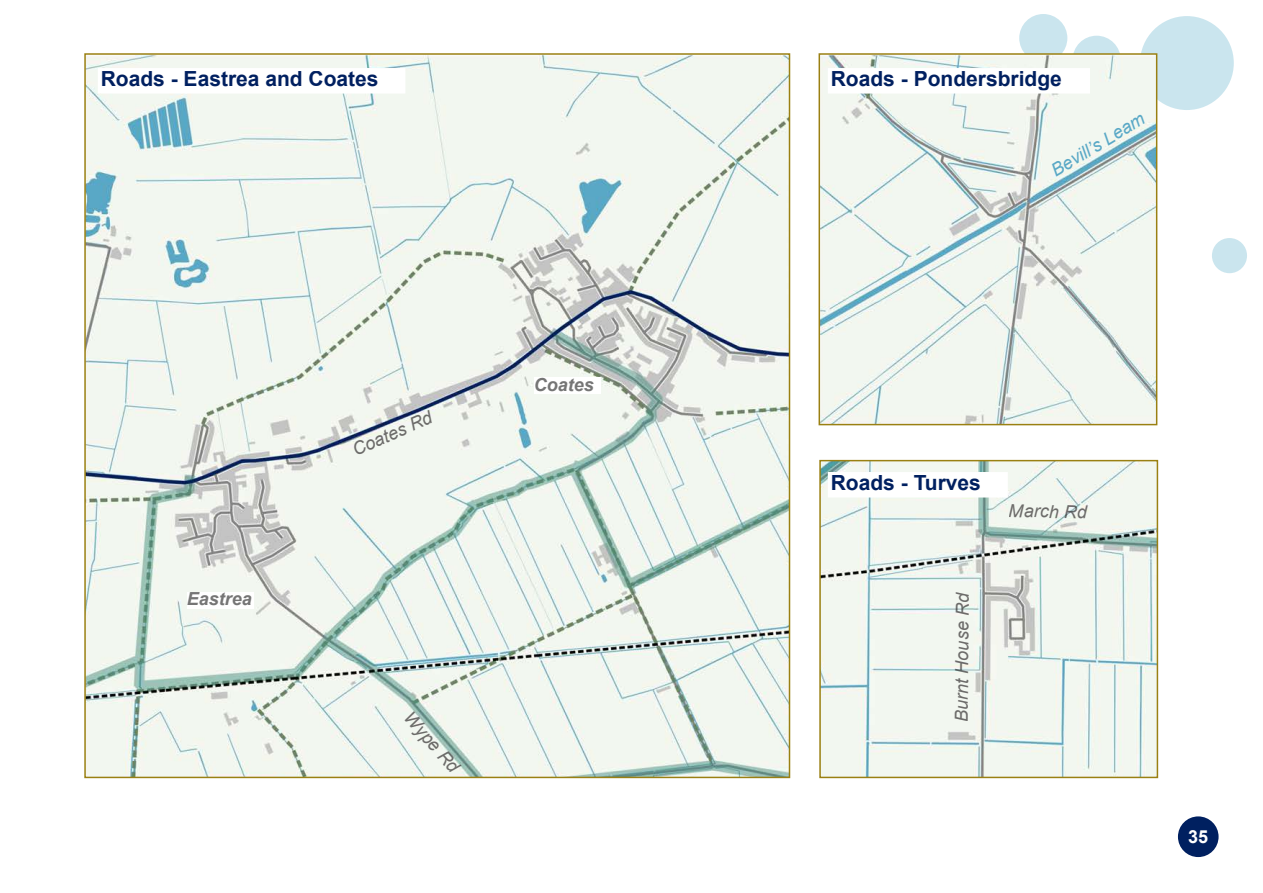
<style>
.page{position:relative;width:1263px;height:893px;background:#fff}
.page>*{position:absolute;margin:0;border:0;box-sizing:border-box;transform-origin:0 0}
.Whittlesey_Sub_Headi{font:700 21px "Arial";color:#002060}
.t1{font:italic 18px "Arial";letter-spacing:-.01em;color:#231f20}
.Body{font:italic 700 18px "Arial";color:#757575}
.Body-2{font:italic 18px "Arial";color:#59a8c6}
.t2{font:700 18px "Arial";color:#fff}
</style>
<div class="page">
<div style="left:1178px;top:816px;width:40px;height:41px;background:#002060;border-radius:50%"></div>
<div style="left:1140px;top:16px;width:94px;height:94px;background:#cae5ee;border-radius:50%"></div>
<div style="left:1072px;top:36px;width:49px;height:48px;background:#cae5ee;border-radius:50%"></div>
<div style="left:1019px;top:14px;width:48px;height:48px;background:#cae5ee;border-radius:50%"></div>
<div style="left:1212px;top:238px;width:35px;height:35px;background:#cae5ee;border-radius:50%"></div>
<img style="left:87px;top:56px;width:700px;height:719px">
<img style="left:822px;top:463px;width:333px;height:312px">
<div style="left:819px;top:460px;width:339px;height:318px;border:2px solid #9a8012"></div>
<img style="left:821px;top:56px;width:333px;height:366px">
<div style="left:818px;top:53px;width:339px;height:372px;border:2px solid #9a8012"></div>
<div style="left:99px;top:70px;width:305px;height:22px;background:#fff"></div>
<div style="left:829px;top:70px;width:259px;height:22px;background:#fff"></div>
<div style="left:829px;top:473px;width:177px;height:23px;background:#fff"></div>
<div style="left:187px;top:592px;width:67px;height:17px;background:#fff"></div>
<div style="left:534px;top:377px;width:67px;height:17px;background:#fff"></div>
<p class="Whittlesey_Sub_Headi" style="left:101px;top:65px;width:279px">Roads - Eastrea and Coates</p>
<p class="Whittlesey_Sub_Headi" style="left:831px;top:65px;width:233px">Roads - Pondersbridge</p>
<p class="Body-2" style="left:1046px;top:161px;width:107px;rotate:-31deg">Bevill’s Leam</p>
<p class="Body" style="left:187px;top:587px;width:67px">Eastrea</p>
<p class="t1" style="left:349px;top:440px;width:87px;rotate:-24deg">Coates Rd</p>
<p class="Body" style="left:534px;top:373px;width:62px">Coates</p>
<p class="t1" style="left:416px;top:706px;width:76px;rotate:49deg">Wype Rd</p>
<p class="Whittlesey_Sub_Headi" style="left:831px;top:469px;width:152px">Roads - Turves</p>
<p class="t1" style="left:950px;top:721px;width:130px;rotate:-90deg">Burnt House Rd</p>
<p class="t1" style="left:1009px;top:499px;width:80px;rotate:1deg">March Rd</p>
<p class="t2" style="left:1188px;top:825px;width:22px">35</p>
</div>
